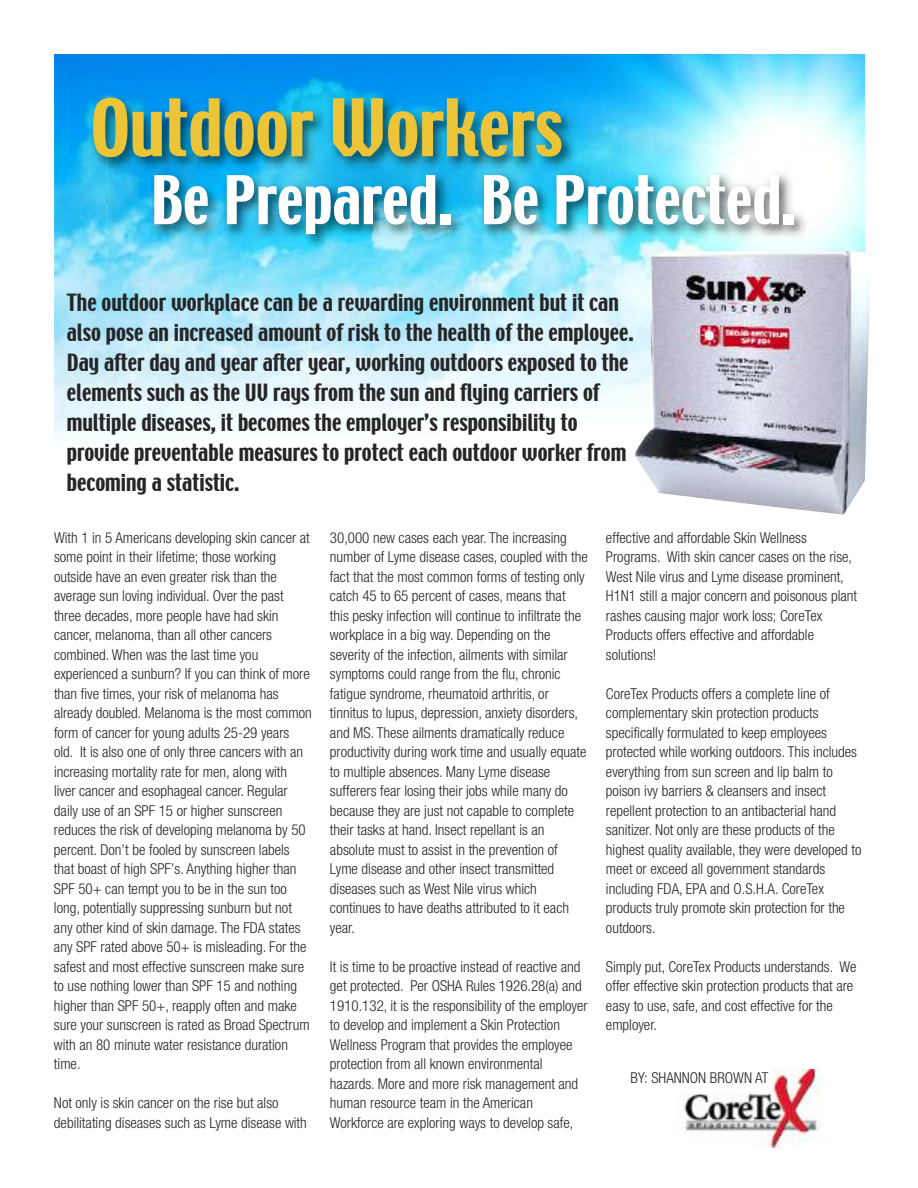
<style>
.page{position:relative;width:918px;height:1188px;background:#fff}
.page>*{position:absolute;margin:0;border:0;box-sizing:border-box;transform-origin:0 0}
.t1{font:70.35px "Techno";color:#ebc438}
.t2{font:59.55px "Techno";color:#fff}
.t3{font:21px/30px "Techno";color:#272627}
.t4{font:300 condensed 15px/19.5px "Helvetica Neue";color:#272627}
</style>
<div class="page">
<img style="left:54px;top:54px;width:810px;height:386px">
<img style="left:67px;top:73px;width:601px;height:129px">
<img style="left:684px;top:1069px;width:138px;height:78px">
<img style="left:635px;top:251px;width:235px;height:264px">
<img style="left:106px;top:155px;width:758px;height:114px">
<img style="left:106px;top:155px;width:311px;height:2px">
<img style="left:651px;top:251px;width:213px;height:18px">
<h1 class="t1" style="left:91px;top:86px;width:473px">Outdoor Workers</h1>
<h2 class="t2" style="left:151px;top:165px;width:647px">Be Prepared. Be Protected.</h2>
<p class="t3" style="left:67px;top:288px;width:569px">The outdoor workplace can be a rewarding environment but it can also pose an increased amount of risk to the health of the employee.<br>Day after day and year after year, working outdoors exposed to the elements such as the UV rays from the sun and flying carriers of multiple diseases, it becomes the employer’s responsibility to provide preventable measures to protect each outdoor worker from becoming a statistic.</p>
<p class="t4" style="left:54px;top:529px;width:259px">With 1 in 5 Americans developing skin cancer at some point in their lifetime; those working outside have an even greater risk than the average sun loving individual. Over the past three decades, more people have had skin cancer, melanoma, than all other cancers combined. When was the last time you experienced a sunburn? If you can think of more than five times, your risk of melanoma has already doubled. Melanoma is the most common form of cancer for young adults 25-29 years old. It is also one of only three cancers with an increasing mortality rate for men, along with liver cancer and esophageal cancer. Regular daily use of an SPF 15 or higher sunscreen reduces the risk of developing melanoma by 50 percent. Don’t be fooled by sunscreen labels that boast of high SPF’s. Anything higher than SPF 50+ can tempt you to be in the sun too long, potentially suppressing sunburn but not any other kind of skin damage. The FDA states any SPF rated above 50+ is misleading. For the safest and most effective sunscreen make sure to use nothing lower than SPF 15 and nothing higher than SPF 50+, reapply often and make sure your sunscreen is rated as Broad Spectrum with an 80 minute water resistance duration time.</p>
<p class="t4" style="left:54px;top:1094px;width:254px">Not only is skin cancer on the rise but also debilitating diseases such as Lyme disease with</p>
<p class="t4" style="left:330px;top:529px;width:259px">30,000 new cases each year. The increasing number of Lyme disease cases, coupled with the fact that the most common forms of testing only catch 45 to 65 percent of cases, means that this pesky infection will continue to infiltrate the workplace in a big way. Depending on the severity of the infection, ailments with similar symptoms could range from the flu, chronic fatigue syndrome, rheumatoid arthritis, or tinnitus to lupus, depression, anxiety disorders, and MS. These ailments dramatically reduce productivity during work time and usually equate to multiple absences. Many Lyme disease sufferers fear losing their jobs while many do because they are just not capable to complete their tasks at hand. Insect repellant is an absolute must to assist in the prevention of Lyme disease and other insect transmitted diseases such as West Nile virus which continues to have deaths attributed to it each year.</p>
<p class="t4" style="left:330px;top:958px;width:259px">It is time to be proactive instead of reactive and get protected. Per OSHA Rules 1926.28(a) and 1910.132, it is the responsibility of the employer to develop and implement a Skin Protection Wellness Program that provides the employee protection from all known environmental hazards. More and more risk management and human resource team in the American Workforce are exploring ways to develop safe,</p>
<p class="t4" style="left:606px;top:529px;width:253px">effective and affordable Skin Wellness Programs. With skin cancer cases on the rise, West Nile virus and Lyme disease prominent, H1N1 still a major concern and poisonous plant rashes causing major work loss; CoreTex Products offers effective and affordable solutions!</p>
<p class="t4" style="left:606px;top:685px;width:257px">CoreTex Products offers a complete line of complementary skin protection products specifically formulated to keep employees protected while working outdoors. This includes everything from sun screen and lip balm to poison ivy barriers &amp; cleansers and insect repellent protection to an antibacterial hand sanitizer. Not only are these products of the highest quality available, they were developed to meet or exceed all government standards including FDA, EPA and O.S.H.A. CoreTex products truly promote skin protection for the outdoors.</p>
<p class="t4" style="left:606px;top:958px;width:252px">Simply put, CoreTex Products understands. We offer effective skin protection products that are easy to use, safe, and cost effective for the employer.</p>
<p class="t4" style="left:631px;top:1070px;width:139px">BY: SHANNON BROWN AT</p>
</div>
